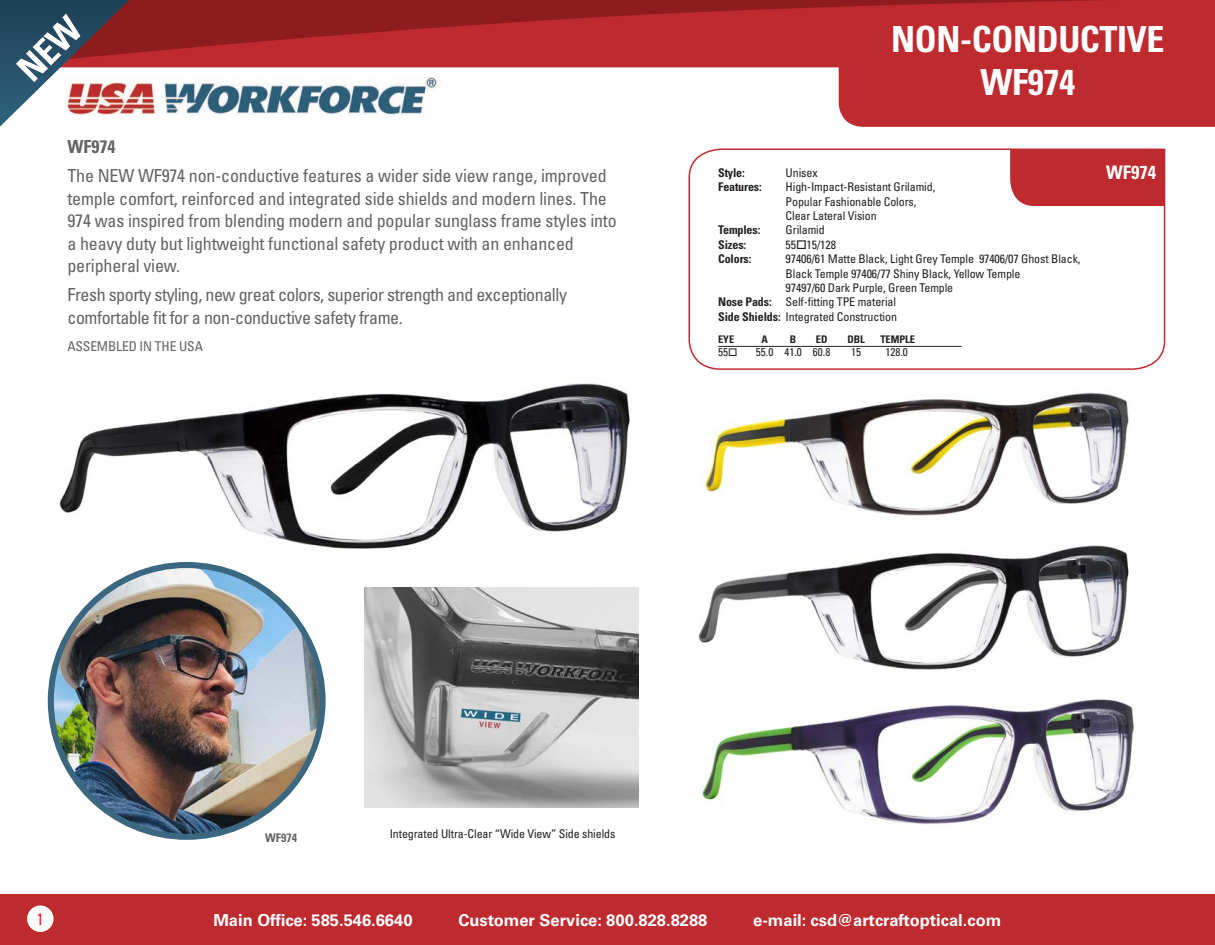
<style>
.page{position:relative;width:1215px;height:945px;background:#fff}
.page>*{position:absolute;margin:0;border:0;box-sizing:border-box;transform-origin:0 0}
.t1{font:700 condensed 36px/43.2px "Univers LT Std";letter-spacing:-.01em;color:#fff;text-align:center}
.t2{font:700 condensed 18.75px "Univers LT Std";color:#fff}
.t3{font:condensed 18px/22.5px "Univers LT Std";letter-spacing:-.01em;color:#636366}
.t4{font:700 condensed 18px "Univers LT Std";color:#636366}
.t5{font:700 16.5px "Univers LT Std";color:#fff}
.t6{font:condensed 16.5px "Univers LT Std";color:#eb1d25}
.t7{font:condensed 13.5px "Univers LT Std";letter-spacing:-.01em;color:#636366}
.t8{font:condensed 12px/14.4px "Univers LT Std";letter-spacing:-.01em;color:#231f20}
.t9{font:700 condensed 12px "Univers LT Std";letter-spacing:-.01em;color:#231f20}
.t10{font:700 condensed 12px "Univers LT Std";color:#636366}
.t11{font:condensed 11.25px "Univers LT Std";color:#231f20}
.t12{font:700 condensed 10.5px "Univers LT Std";letter-spacing:-.01em;color:#231f20}
.s1{font-weight:700}
</style>
<div class="page">
<img style="left:59px;top:383px;width:571px;height:166px">
<img style="left:700px;top:699px;width:434px;height:125px">
<img style="left:700px;top:392px;width:429px;height:124px">
<img style="left:698px;top:545px;width:431px;height:125px">
<img style="left:51px;top:565px;width:272px;height:272px;border-radius:136px">
<div style="left:48px;top:562px;width:278px;height:278px;border:6px solid #31607a;border-radius:50%"></div>
<div style="left:0;top:895px;width:1215px;height:50px;background:#bf2a2f"></div>
<div style="left:27px;top:906px;width:27px;height:26px;background:#fff;border-radius:50%"></div>
<svg style="left:688px;top:148px;width:478px;height:222px"></svg>
<div style="left:1010px;top:150px;width:155px;height:56px;background:#bf2a2f"></div>
<hr style="left:718px;top:346px;width:243px;height:1px;background:#231f20">
<img style="left:364px;top:588px;width:275px;height:219px">
<svg style="left:129px;top:67px;width:1086px;height:60px"></svg>
<svg style="left:129px;top:0;width:1086px;height:67px;fill:#bf2a2f"></svg>
<svg style="left:0;top:0;width:129px;height:127px"></svg>
<p class="t4" style="left:68px;top:135px;width:49px">WF974</p>
<p class="t3" style="left:68px;top:164px;width:551px">The NEW WF974 non-conductive features a wider side view range, improved temple comfort, reinforced and integrated side shields and modern lines. The 974 was inspired from blending modern and popular sunglass frame styles into a heavy duty but lightweight functional safety product with an enhanced peripheral view.</p>
<p class="t3" style="left:68px;top:283px;width:501px">Fresh sporty styling, new great colors, superior strength and exceptionally comfortable fit for a non-conductive safety frame.</p>
<p class="t7" style="left:68px;top:338px;width:137px">ASSEMBLED IN THE USA</p>
<p class="t1" style="left:891px;top:17px;width:275px">NON-CONDUCTIVE<br>WF974</p>
<p class="t9" style="left:718px;top:165px;width:28px">Style:</p>
<p class="t8" style="left:786px;top:165px;width:34px">Unisex</p>
<p class="t2" style="left:1106px;top:161px;width:51px">WF974</p>
<p class="t9" style="left:718px;top:180px;width:45px">Features:</p>
<p class="t8" style="left:786px;top:180px;width:151px">High-Impact-Resistant Grilamid,<br>Popular Fashionable Colors,<br>Clear Lateral Vision</p>
<p class="t9" style="left:718px;top:223px;width:44px">Temples:</p>
<p class="t8" style="left:786px;top:223px;width:41px">Grilamid</p>
<p class="t9" style="left:718px;top:237px;width:30px">Sizes:</p>
<p class="t8" style="left:786px;top:237px;width:52px">55□15/128</p>
<p class="t9" style="left:718px;top:252px;width:35px">Colors:</p>
<p class="t8" style="left:786px;top:252px;width:296px">97406/61 Matte Black, Light Grey Temple 97406/07 Ghost Black,<br>Black Temple 97406/77 Shiny Black, Yellow Temple<br>97497/60 Dark Purple, Green Temple</p>
<p class="t8" style="left:718px;top:295px;width:180px"><span class="s1">Nose Pads:</span> Self-fitting TPE material</p>
<p class="t8" style="left:718px;top:309px;width:180px"><span class="s1">Side Shields:</span> Integrated Construction</p>
<p class="t12" style="left:718px;top:333px;width:18px">EYE</p>
<p class="t12" style="left:761px;top:333px;width:8px">A</p>
<p class="t12" style="left:790px;top:333px;width:8px">B</p>
<p class="t12" style="left:816px;top:333px;width:13px">ED</p>
<p class="t12" style="left:848px;top:333px;width:19px">DBL</p>
<p class="t12" style="left:881px;top:333px;width:36px">TEMPLE</p>
<p class="t11" style="left:718px;top:345px;width:21px">55□</p>
<p class="t11" style="left:756px;top:345px;width:76px">55.0 41.0 60.8</p>
<p class="t11" style="left:851px;top:345px;width:11px">15</p>
<p class="t11" style="left:885px;top:345px;width:24px">128.0</p>
<p class="t10" style="left:265px;top:830px;width:33px">WF974</p>
<p class="t8" style="left:390px;top:826px;width:227px">Integrated Ultra-Clear “Wide View” Side shields</p>
<p class="t6" style="left:37px;top:908px;width:9px">1</p>
<p class="t5" style="left:213px;top:910px;width:201px">Main Office: 585.546.6640</p>
<p class="t5" style="left:458px;top:910px;width:251px">Customer Service: 800.828.8288</p>
<p class="t5" style="left:753px;top:910px;width:250px">e-mail: csd@artcraftoptical.com</p>
</div>
